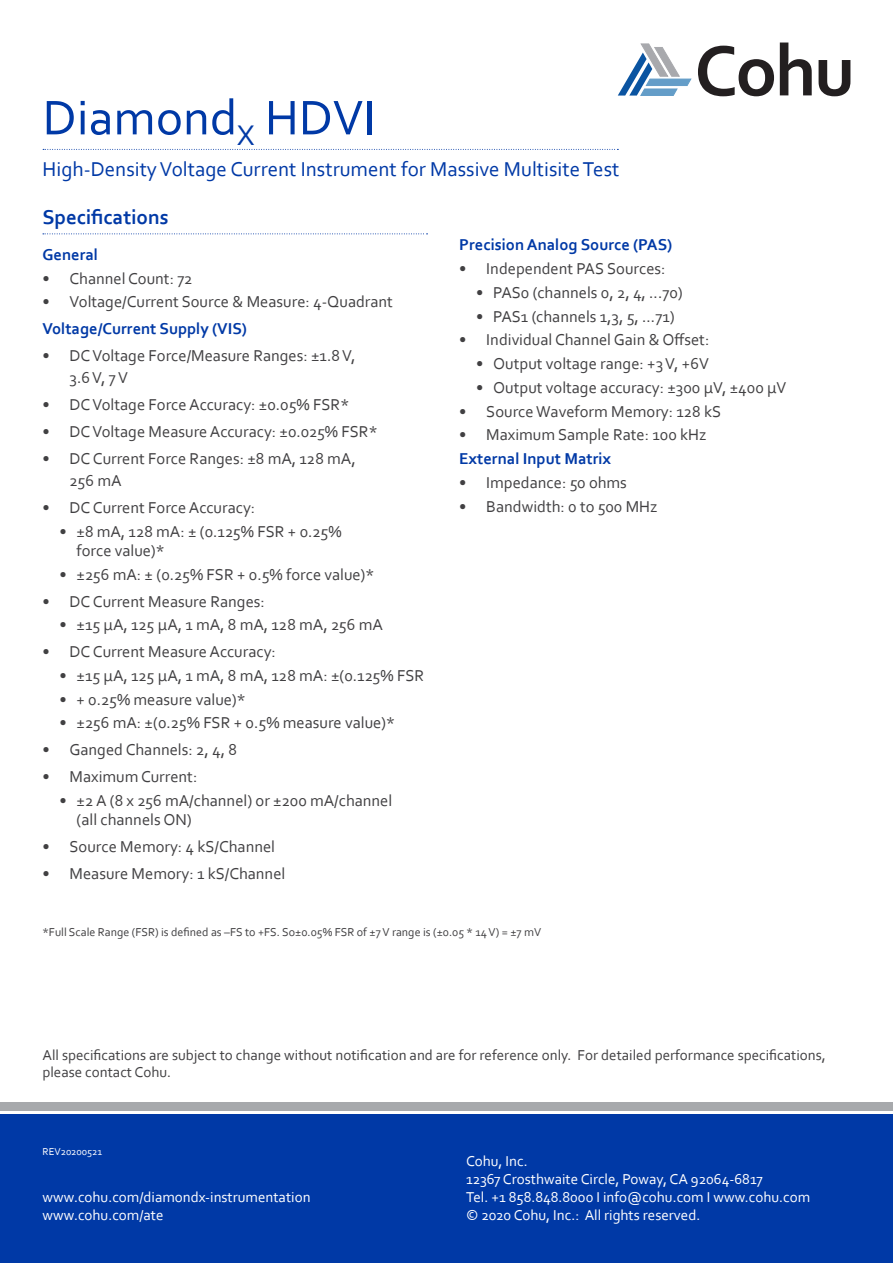
<style>
.page{position:relative;width:893px;height:1263px;background:#fff}
.page>*{position:absolute;margin:0;border:0;box-sizing:border-box;transform-origin:0 0}
.t1{font:51px "Corbel";color:#0039a6}
.t2{font:21px "Corbel";color:#0039a6}
.Specs_title_pg2{font:700 21px "Corbel";color:#0039a6}
.t3{font:16.5px/22.5px "Corbel";color:#414042}
.Specs_title_pg2-2{font:700 16.5px "Corbel";color:#0039a6}
.t4{font:15px "Corbel";color:#fff}
.t5{font:15px/16.5px "Corbel";color:#414042}
.t6{font:12px "Corbel";color:#414042}
.t7{font:10.5px "Corbel";color:#fff}
</style>
<div class="page">
<svg style="left:618px;top:43px;width:73px;height:53px"></svg>
<svg style="left:698px;top:46px;width:76px;height:50px"></svg>
<svg style="left:780px;top:43px;width:32px;height:52px"></svg>
<svg style="left:819px;top:60px;width:31px;height:36px"></svg>
<svg style="left:43px;top:149px;width:575px;height:1px"></svg>
<div style="left:0;top:1114px;width:893px;height:149px;background:#0039a6"></div>
<div style="left:0;top:1103px;width:893px;height:8px;background:#a7a9ac"></div>
<svg style="left:43px;top:233px;width:385px;height:1px"></svg>
<h1 class="t1" style="left:43px;top:86px;width:335px">Diamond<sub>X</sub> HDVI</h1>
<p class="t2" style="left:43px;top:156px;width:578px">High-Density Voltage Current Instrument for Massive Multisite Test</p>
<p class="Specs_title_pg2" style="left:43px;top:204px;width:128px">Specifications</p>
<p class="Specs_title_pg2-2" style="left:43px;top:244px;width:57px">General</p>
<p class="t3" style="left:43px;top:266px;width:152px">• Channel Count: 72</p>
<p class="t3" style="left:43px;top:290px;width:352px">• Voltage/Current Source &amp; Measure: 4-Quadrant</p>
<p class="Specs_title_pg2-2" style="left:43px;top:318px;width:206px">Voltage/Current Supply (VIS)</p>
<p class="t3" style="left:70px;top:344px;width:287px;text-indent:-27px">• DC Voltage Force/Measure Ranges: ±1.8 V,<br>3.6 V, 7 V</p>
<p class="t3" style="left:43px;top:393px;width:308px">• DC Voltage Force Accuracy: ±0.05% FSR*</p>
<p class="t3" style="left:43px;top:420px;width:337px">• DC Voltage Measure Accuracy: ±0.025% FSR*</p>
<p class="t3" style="left:70px;top:446px;width:288px;text-indent:-27px">• DC Current Force Ranges: ±8 mA, 128 mA,<br>256 mA</p>
<p class="t3" style="left:43px;top:496px;width:214px">• DC Current Force Accuracy:</p>
<p class="t3" style="left:77px;top:521px;width:267px;line-height:19.5px;text-indent:-17px">• ±8 mA, 128 mA: ± (0.125% FSR + 0.25% force value)*</p>
<p class="t3" style="left:60px;top:563px;width:316px">• ±256 mA: ± (0.25% FSR + 0.5% force value)*</p>
<p class="t3" style="left:43px;top:589px;width:224px">• DC Current Measure Ranges:</p>
<p class="t3" style="left:60px;top:613px;width:325px">• ±15 µA, 125 µA, 1 mA, 8 mA, 128 mA, 256 mA</p>
<p class="t3" style="left:43px;top:640px;width:235px">• DC Current Measure Accuracy:</p>
<p class="t3" style="left:60px;top:664px;width:366px">• ±15 µA, 125 µA, 1 mA, 8 mA, 128 mA: ±(0.125% FSR</p>
<p class="t3" style="left:60px;top:688px;width:188px">• + 0.25% measure value)*</p>
<p class="t3" style="left:60px;top:711px;width:337px">• ±256 mA: ±(0.25% FSR + 0.5% measure value)*</p>
<p class="t3" style="left:43px;top:738px;width:196px">• Ganged Channels: 2, 4, 8</p>
<p class="t3" style="left:43px;top:765px;width:156px">• Maximum Current:</p>
<p class="t3" style="left:77px;top:790px;width:317px;line-height:19.5px;text-indent:-17px">• ±2 A (8 x 256 mA/channel) or ±200 mA/channel (all channels ON)</p>
<p class="t3" style="left:43px;top:835px;width:234px">• Source Memory: 4 kS/Channel</p>
<p class="t3" style="left:43px;top:862px;width:244px">• Measure Memory: 1 kS/Channel</p>
<p class="Specs_title_pg2-2" style="left:459px;top:235px;width:214px">Precision Analog Source (PAS)</p>
<p class="t3" style="left:459px;top:257px;width:208px">• Independent PAS Sources:</p>
<p class="t3" style="left:476px;top:281px;width:208px">• PAS0 (channels 0, 2, 4, ...70)</p>
<p class="t3" style="left:476px;top:305px;width:200px">• PAS1 (channels 1,3, 5, ...71)</p>
<p class="t3" style="left:459px;top:328px;width:252px">• Individual Channel Gain &amp; Offset:</p>
<p class="t3" style="left:476px;top:352px;width:234px">• Output voltage range: +3 V, +6V</p>
<p class="t3" style="left:476px;top:376px;width:312px">• Output voltage accuracy: ±300 µV, ±400 µV</p>
<p class="t3" style="left:459px;top:400px;width:263px">• Source Waveform Memory: 128 kS</p>
<p class="t3" style="left:459px;top:423px;width:249px">• Maximum Sample Rate: 100 kHz</p>
<p class="Specs_title_pg2-2" style="left:459px;top:448px;width:153px">External Input Matrix</p>
<p class="t3" style="left:459px;top:471px;width:169px">• Impedance: 50 ohms</p>
<p class="t3" style="left:459px;top:495px;width:200px">• Bandwidth: 0 to 500 MHz</p>
<p class="t6" style="left:43px;top:925px;width:500px">*Full Scale Range (FSR) is defined as –FS to +FS. So±0.05% FSR of ±7 V range is (±0.05 * 14 V) = ±7 mV</p>
<p class="t5" style="left:43px;top:1046px;width:785px">All specifications are subject to change without notification and are for reference only. For detailed performance specifications, please contact Cohu.</p>
<p class="t7" style="left:43px;top:1145px;width:61px">REV20200521</p>
<p class="t4" style="left:43px;top:1188px;width:270px">www.cohu.com/diamondx-instrumentation</p>
<p class="t4" style="left:43px;top:1206px;width:122px">www.cohu.com/ate</p>
<p class="t4" style="left:466px;top:1152px;width:63px">Cohu, Inc.</p>
<p class="t4" style="left:466px;top:1170px;width:298px">12367 Crosthwaite Circle, Poway, CA 92064‐6817</p>
<p class="t4" style="left:466px;top:1188px;width:346px">Tel. +1 858.848.8000 I info@cohu.com I www.cohu.com</p>
<p class="t4" style="left:466px;top:1206px;width:236px">© 2020 Cohu, Inc.: All rights reserved.</p>
</div>
